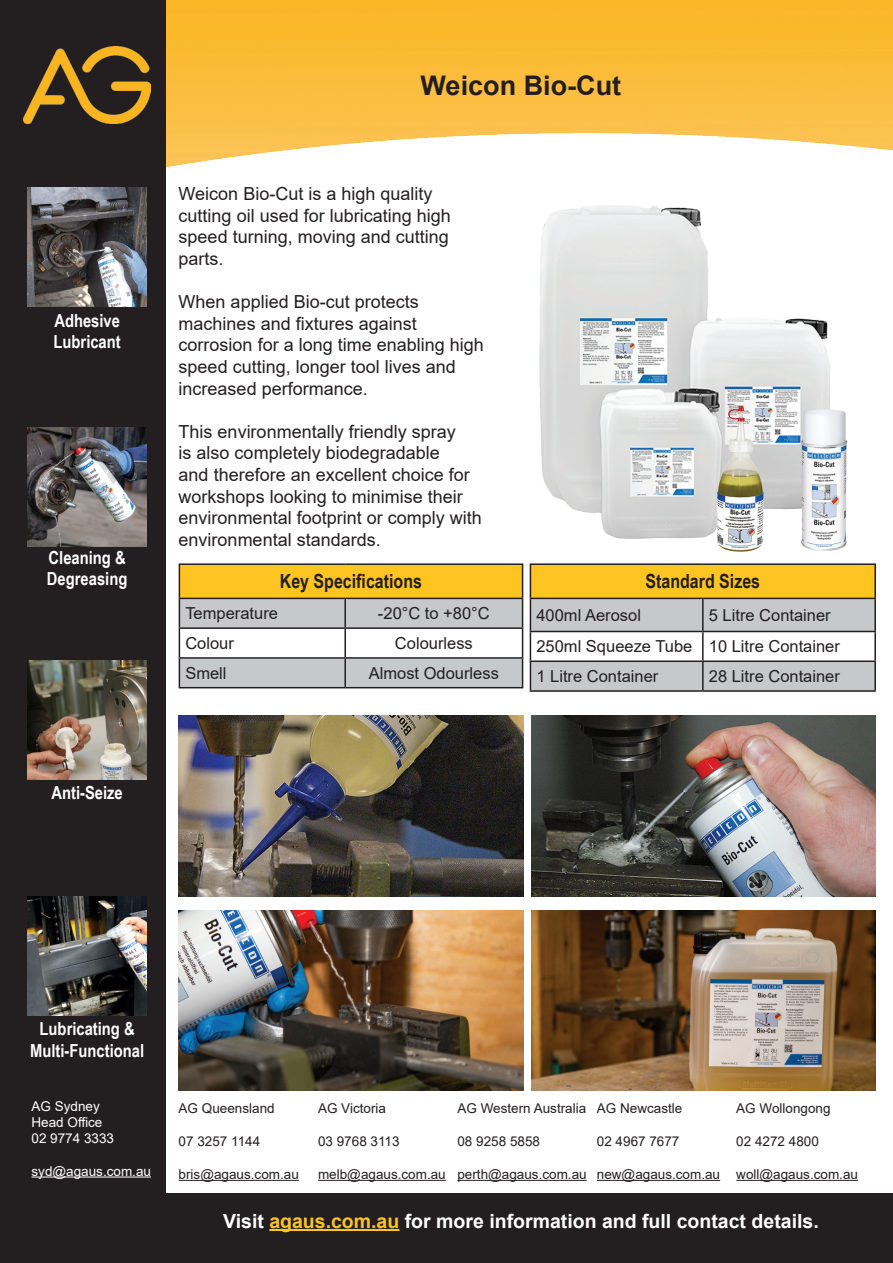
<style>
.page{position:relative;width:893px;height:1263px;background:#fff}
.page>*{position:absolute;margin:0;border:0;box-sizing:border-box;transform-origin:0 0}
.t1{font:700 27px "Arial";color:#231f20}
.t2{font:700 19.5px "Arial";color:#fff}
.t3{font:700 19.5px "Arial Narrow";color:#231f20}
.t4{font:18px/21.6px "Arial";color:#231f20}
.t5{font:700 18px/21.6px "Arial Narrow";color:#fff}
.t6{font:16.5px/31.5px "Arial";color:#231f20}
.t7{font:13.5px "Arial";color:#231f20}
.t8{font:13.5px/16.2px "Arial";color:#fff}
.s1{color:#fec422}
</style>
<div class="page">
<img style="left:166px;top:0;width:727px;height:168px">
<div style="left:0;top:0;width:166px;height:1263px;background:#231f20"></div>
<div style="left:0;top:1193px;width:893px;height:70px;background:#231f20"></div>
<hr style="left:179px;top:1180px;width:120px;height:1px;background:#231f20">
<hr style="left:457px;top:1180px;width:130px;height:1px;background:#231f20">
<hr style="left:318px;top:1180px;width:128px;height:1px;background:#231f20">
<hr style="left:597px;top:1180px;width:123px;height:1px;background:#231f20">
<hr style="left:736px;top:1180px;width:122px;height:1px;background:#231f20">
<hr style="left:32px;top:1176px;width:119px;height:1px;background:#fff">
<img style="left:23px;top:47px;width:128px;height:77px">
<hr style="left:269px;top:1229px;width:130px;height:2px;background:#fec422">
<img style="left:539px;top:205px;width:309px;height:347px">
<div style="left:179px;top:564px;width:344px;height:34px;background:#fec422"></div>
<hr style="left:179px;top:563px;width:166px;height:2px;background:#231f20">
<hr style="left:179px;top:565px;width:1px;height:33px;background:#231f20">
<hr style="left:345px;top:563px;width:178px;height:2px;background:#231f20">
<hr style="left:522px;top:565px;width:1px;height:33px;background:#231f20">
<svg style="left:179px;top:598px;width:344px;height:90px"></svg>
<div style="left:530px;top:564px;width:345px;height:34px;background:#fec422"></div>
<hr style="left:530px;top:563px;width:173px;height:2px;background:#231f20">
<hr style="left:530px;top:565px;width:1px;height:33px;background:#231f20">
<hr style="left:703px;top:563px;width:173px;height:2px;background:#231f20">
<hr style="left:874px;top:565px;width:2px;height:33px;background:#231f20">
<hr style="left:703px;top:598px;width:173px;height:1px;background:#231f20">
<svg style="left:530px;top:598px;width:344px;height:92px"></svg>
<hr style="left:702px;top:662px;width:2px;height:28px;background:#231f20">
<hr style="left:874px;top:662px;width:2px;height:28px;background:#231f20">
<hr style="left:702px;top:599px;width:2px;height:32px;background:#231f20">
<hr style="left:703px;top:631px;width:173px;height:1px;background:#231f20">
<hr style="left:702px;top:632px;width:2px;height:28px;background:#231f20">
<hr style="left:703px;top:660px;width:173px;height:2px;background:#231f20">
<hr style="left:874px;top:599px;width:2px;height:32px;background:#231f20">
<hr style="left:874px;top:632px;width:2px;height:28px;background:#231f20">
<hr style="left:530px;top:599px;width:1px;height:32px;background:#231f20">
<hr style="left:530px;top:631px;width:173px;height:1px;background:#231f20">
<hr style="left:530px;top:660px;width:173px;height:2px;background:#231f20">
<hr style="left:530px;top:690px;width:173px;height:2px;background:#231f20">
<hr style="left:703px;top:690px;width:173px;height:2px;background:#231f20">
<img style="left:531px;top:910px;width:345px;height:181px">
<img style="left:531px;top:716px;width:345px;height:181px">
<img style="left:179px;top:910px;width:344px;height:181px">
<img style="left:179px;top:716px;width:344px;height:181px">
<img style="left:28px;top:660px;width:119px;height:119px">
<img style="left:28px;top:897px;width:119px;height:119px">
<img style="left:28px;top:187px;width:119px;height:119px">
<img style="left:28px;top:427px;width:119px;height:119px">
<p class="t5" style="left:54px;top:309px;width:69px">Adhesive<br>Lubricant</p>
<p class="t5" style="left:47px;top:546px;width:82px">Cleaning &amp;<br>Degreasing</p>
<p class="t5" style="left:51px;top:781px;width:73px">Anti-Seize</p>
<h1 class="t1" style="left:421px;top:66px;width:202px">Weicon Bio-Cut</h1>
<p class="t4" style="left:179px;top:183px;width:274px">Weicon Bio-Cut is a high quality cutting oil used for lubricating high speed turning, moving and cutting parts.</p>
<p class="t4" style="left:179px;top:291px;width:307px">When applied Bio-cut protects machines and fixtures against corrosion for a long time enabling high speed cutting, longer tool lives and increased performance.</p>
<p class="t4" style="left:179px;top:421px;width:305px">This environmentally friendly spray<br>is also completely biodegradable<br>and therefore an excellent choice for workshops looking to minimise their environmental footprint or comply with environmental standards.</p>
<p class="t3" style="left:280px;top:567px;width:144px">Key Specifications</p>
<p class="t6" style="left:185px;top:598px;width:94px">Temperature</p>
<p class="t6" style="left:378px;top:598px;width:113px">-20°C to +80°C</p>
<p class="t6" style="left:185px;top:627px;width:50px">Colour</p>
<p class="t6" style="left:395px;top:627px;width:79px">Colourless</p>
<p class="t6" style="left:185px;top:657px;width:43px">Smell</p>
<p class="t6" style="left:369px;top:657px;width:132px">Almost Odourless</p>
<p class="t3" style="left:645px;top:567px;width:116px">Standard Sizes</p>
<p class="t6" style="left:536px;top:599px;width:305px;text-indent:172px">5 Litre Container<br>250ml Squeeze Tube 10 Litre Container</p>
<p class="t6" style="left:536px;top:660px;width:123px">1 Litre Container</p>
<p class="t6" style="left:709px;top:660px;width:133px">28 Litre Container</p>
<p class="t6" style="left:536px;top:599px;width:106px">400ml Aerosol</p>
<p class="t5" style="left:30px;top:1017px;width:115px;text-align:center">Lubricating &amp;<br>Multi-Functional</p>
<p class="t8" style="left:32px;top:1098px;width:84px">AG Sydney<br>Head Office<br>02 9774 3333</p>
<p class="t8" style="left:32px;top:1163px;width:121px">syd@agaus.com.au</p>
<p class="t7" style="left:179px;top:1098px;width:98px">AG Queensland</p>
<p class="t7" style="left:179px;top:1132px;width:83px">07 3257 1144</p>
<p class="t7" style="left:179px;top:1165px;width:122px">bris@agaus.com.au</p>
<p class="t7" style="left:318px;top:1098px;width:70px">AG Victoria</p>
<p class="t7" style="left:318px;top:1132px;width:83px">03 9768 3113</p>
<p class="t7" style="left:318px;top:1165px;width:129px">melb@agaus.com.au</p>
<p class="t7" style="left:457px;top:1098px;width:130px">AG Western Australia</p>
<p class="t7" style="left:457px;top:1132px;width:84px">08 9258 5858</p>
<p class="t7" style="left:457px;top:1165px;width:131px">perth@agaus.com.au</p>
<p class="t7" style="left:597px;top:1098px;width:87px">AG Newcastle</p>
<p class="t7" style="left:597px;top:1132px;width:84px">02 4967 7677</p>
<p class="t7" style="left:597px;top:1165px;width:125px">new@agaus.com.au</p>
<p class="t7" style="left:736px;top:1098px;width:96px">AG Wollongong</p>
<p class="t7" style="left:736px;top:1132px;width:84px">02 4272 4800</p>
<p class="t7" style="left:736px;top:1165px;width:123px">woll@agaus.com.au</p>
<p class="t2" style="left:223px;top:1207px;width:597px">Visit <span class="s1">agaus.com.au</span> for more information and full contact details.</p>
</div>
